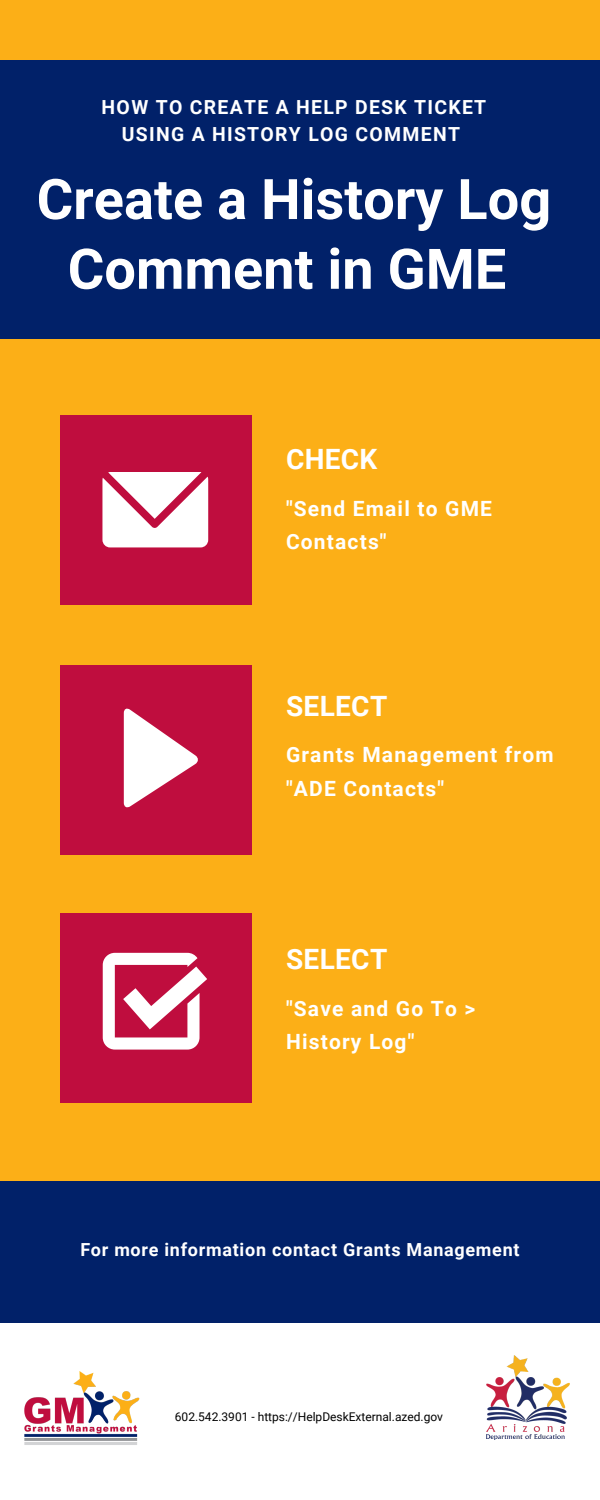
<style>
.page{position:relative;width:600px;height:1500px;background:#fcaf17}
.page>*{position:absolute;margin:0;border:0;box-sizing:border-box;transform-origin:0 0}
.t1{font:700 56px/69.8px "Roboto";color:#fff;text-align:center}
.t2{font:700 28px "Roboto";letter-spacing:.015em;color:#fff}
.t3{font:700 21px/33.8px "Roboto";letter-spacing:.055em;color:#fff}
.t4{font:700 19.4px/27.8px "Roboto";letter-spacing:.065em;color:#fff;text-align:center}
.t5{font:700 18px "Roboto";letter-spacing:.04em;color:#fff}
.t6{font:12px "Roboto";color:#000}
</style>
<div class="page">
<div style="left:0;top:60px;width:600px;height:278px;background:#012169"></div>
<div style="left:0;top:1181px;width:600px;height:142px;background:#012169"></div>
<div style="left:60px;top:415px;width:191px;height:190px;background:#bf0d3e"></div>
<div style="left:60px;top:665px;width:191px;height:190px;background:#bf0d3e"></div>
<div style="left:60px;top:913px;width:191px;height:190px;background:#bf0d3e"></div>
<svg style="left:103px;top:953px;width:104px;height:97px"></svg>
<svg style="left:124px;top:708px;width:74px;height:100px"></svg>
<svg style="left:102px;top:472px;width:106px;height:75px;background:#f5dce3"></svg>
<div style="left:0;top:1323px;width:600px;height:177px;background:#fff"></div>
<img style="left:487px;top:1356px;width:82px;height:84px">
<img style="left:24px;top:1371px;width:115px;height:74px">
<p class="t4" style="left:102px;top:93px;width:386px">HOW TO CREATE A HELP DESK TICKET<br>USING A HISTORY LOG COMMENT</p>
<h1 class="t1" style="left:37px;top:165px;width:516px">Create a History Log<br>Comment in GME</h1>
<h2 class="t2" style="left:286px;top:443px;width:93px">CHECK</h2>
<p class="t3" style="left:286px;top:492px;width:208px">"Send Email to GME<br>Contacts"</p>
<h2 class="t2" style="left:286px;top:690px;width:103px">SELECT</h2>
<p class="t3" style="left:286px;top:738px;width:269px">Grants Management from "ADE Contacts"</p>
<h2 class="t2" style="left:286px;top:943px;width:103px">SELECT</h2>
<p class="t3" style="left:286px;top:992px;width:191px">"Save and Go To &gt;<br>History Log"</p>
<p class="t5" style="left:80px;top:1239px;width:441px">For more information contact Grants Management</p>
<p class="t6" style="left:175px;top:1410px;width:270px">602.542.3901 - https://HelpDeskExternal.azed.gov</p>
</div>
